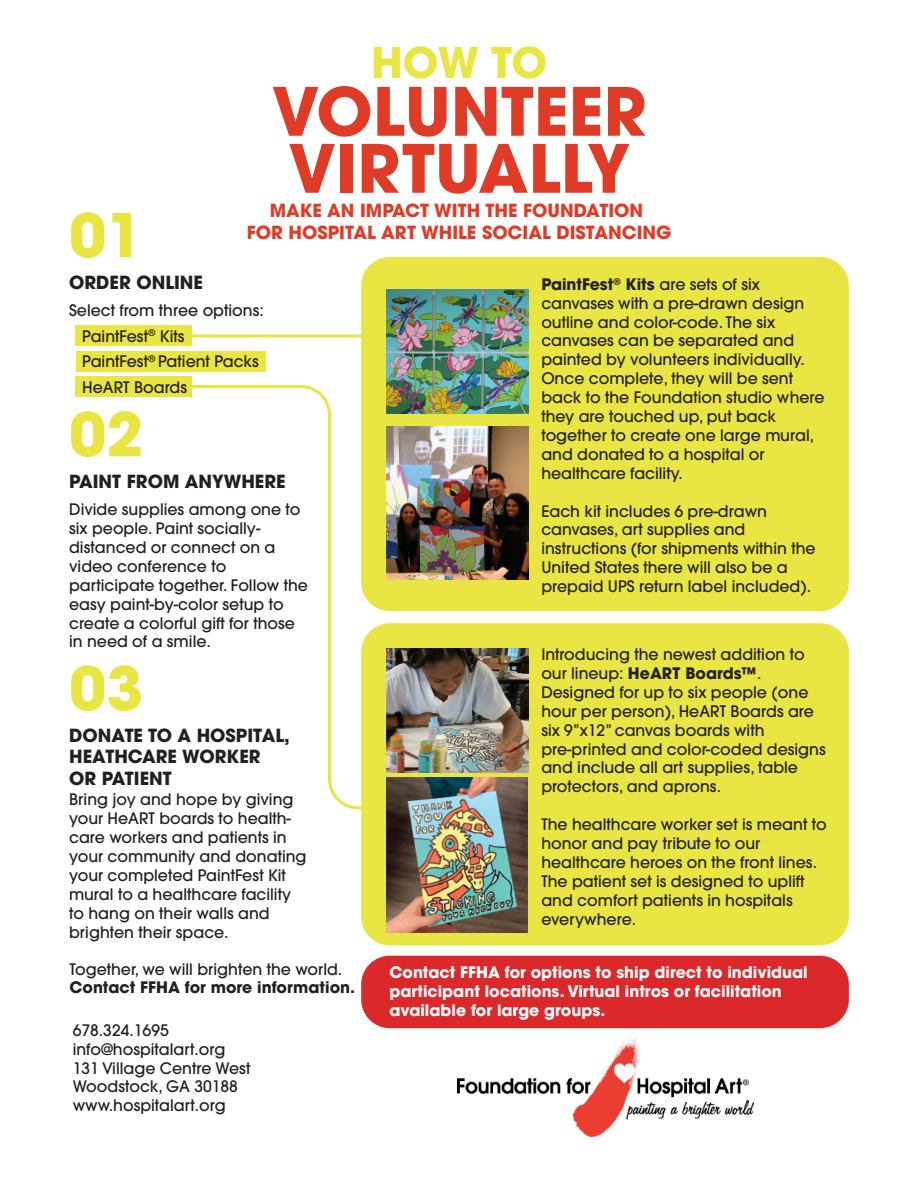
<style>
.page{position:relative;width:918px;height:1188px;background:#fff}
.page>*{position:absolute;margin:0;border:0;box-sizing:border-box;transform-origin:0 0}
.t1{font:700 66px/57px "Avant Garde";color:#df3b26}
.t2{font:700 60px "Avant Garde";color:#e9e543}
.t3{font:700 42px "Avant Garde";color:#e9e543}
.t4{font:700 18px/21.6px "Avant Garde";color:#231f20}
.t5{font:700 18px/21.6px "Avant Garde";color:#df3b26;text-align:center}
.t6{font:500 15.75px/18.9px "Avant Garde";color:#231f20}
.t7{font:700 15.75px/18.9px "Avant Garde";color:#fff}
.t8{font:700 15.75px "Avant Garde";color:#231f20}
.s1{font-weight:700}
</style>
<div class="page">
<img style="left:457px;top:1037px;width:296px;height:99px">
<div style="left:76px;top:326px;width:116px;height:20px;background:#e9e543"></div>
<div style="left:76px;top:351px;width:190px;height:21px;background:#e9e543"></div>
<div style="left:76px;top:377px;width:116px;height:20px;background:#e9e543"></div>
<div style="left:361px;top:257px;width:488px;height:354px;background:#e9e543;border-radius:29px"></div>
<div style="left:361px;top:623px;width:488px;height:322px;background:#e9e543;border-radius:29px"></div>
<div style="left:361px;top:956px;width:488px;height:72px;background:#da282b;border-radius:29px"></div>
<hr style="left:191px;top:334px;width:185px;height:3px;background:#e9e543">
<svg style="left:192px;top:384px;width:221px;height:427px"></svg>
<img style="left:387px;top:427px;width:142px;height:153px">
<img style="left:387px;top:289px;width:142px;height:125px">
<img style="left:386px;top:778px;width:141px;height:154px">
<img style="left:386px;top:649px;width:143px;height:124px">
<h2 class="t2" style="left:69px;top:196px;width:76px">01</h2>
<h3 class="t3" style="left:371px;top:35px;width:177px">HOW TO</h3>
<h1 class="t1" style="left:272px;top:83px;width:376px">VOLUNTEER<br>VIRTUALLY</h1>
<p class="t5" style="left:247px;top:200px;width:426px">MAKE AN IMPACT WITH THE FOUNDATION<br>FOR HOSPITAL ART WHILE SOCIAL DISTANCING</p>
<p class="t4" style="left:69px;top:271px;width:135px">ORDER ONLINE</p>
<p class="t6" style="left:82px;top:298px;width:183px;line-height:25.5px;text-indent:-13px">Select from three options:<br>PaintFest<sup>®</sup> Kits<br>PaintFest<sup>®</sup> Patient Packs<br>HeART Boards</p>
<h2 class="t2" style="left:69px;top:395px;width:76px">02</h2>
<p class="t4" style="left:69px;top:470px;width:218px">PAINT FROM ANYWHERE</p>
<p class="t6" style="left:69px;top:500px;width:240px">Divide supplies among one to six people. Paint socially&shy;distanced or connect on a video conference to participate together. Follow the easy paint-by-color setup to create a colorful gift for those in need of a smile.</p>
<h2 class="t2" style="left:69px;top:649px;width:76px">03</h2>
<p class="t4" style="left:69px;top:724px;width:222px">DONATE TO A HOSPITAL,<br>HEATHCARE WORKER<br>OR PATIENT</p>
<p class="t6" style="left:69px;top:790px;width:239px">Bring joy and hope by giving your HeART boards to health&shy;care workers and patients in your community and donating your completed PaintFest Kit mural to a healthcare facility to hang on their walls and brighten their space.</p>
<p class="t6" style="left:69px;top:959px;width:274px">Together, we will brighten the world.</p>
<p class="t8" style="left:69px;top:977px;width:287px">Contact FFHA for more information.</p>
<p class="t6" style="left:73px;top:1021px;width:179px">678.324.1695 info@hospitalart.org<br>131 Village Centre West<br>Woodstock, GA 30188 www.hospitalart.org</p>
<p class="t6" style="left:541px;top:275px;width:285px"><span class="s1">PaintFest</span><sup>®</sup> <span class="s1">Kits</span> are sets of six canvases with a pre-drawn design outline and color-code. The six canvases can be separated and painted by volunteers individually.<br>Once complete, they will be sent back to the Foundation studio where they are touched up, put back together to create one large mural, and donated to a hospital or healthcare facility.</p>
<p class="t6" style="left:541px;top:501px;width:276px">Each kit includes 6 pre-drawn canvases, art supplies and instructions (for shipments within the United States there will also be a prepaid UPS return label included).</p>
<p class="t6" style="left:541px;top:645px;width:286px">Introducing the newest addition to our lineup: <span class="s1">HeART Boards™</span>.<br>Designed for up to six people (one hour per person), HeART Boards are six 9”x12” canvas boards with pre-printed and color-coded designs and include all art supplies, table protectors, and aprons.</p>
<p class="t6" style="left:541px;top:815px;width:287px">The healthcare worker set is meant to honor and pay tribute to our healthcare heroes on the front lines.<br>The patient set is designed to uplift and comfort patients in hospitals everywhere.</p>
<p class="t7" style="left:389px;top:963px;width:420px">Contact FFHA for options to ship direct to individual participant locations. Virtual intros or facilitation available for large groups.</p>
</div>
